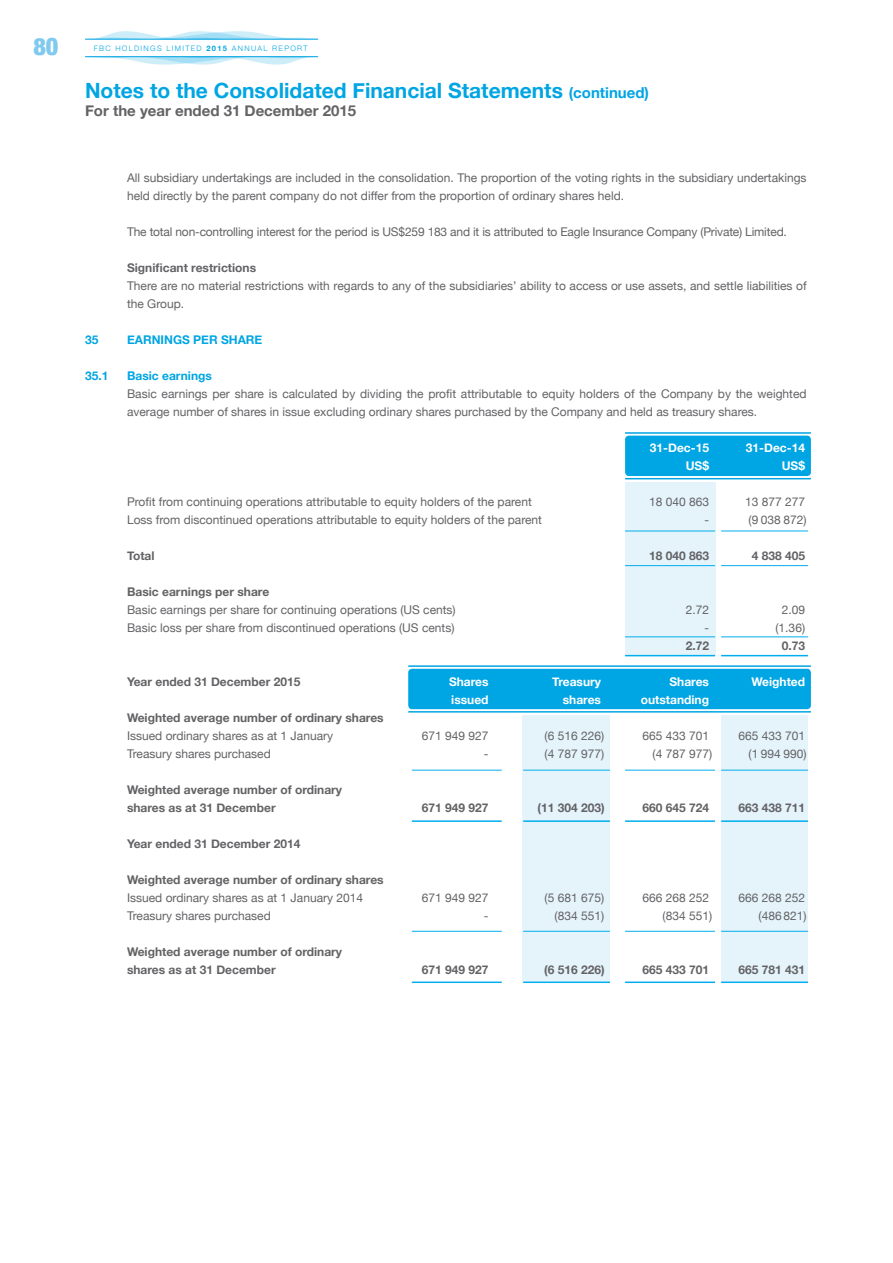
<style>
.page{position:relative;width:893px;height:1263px;background:#fff}
.page>*{position:absolute;margin:0;border:0;box-sizing:border-box;transform-origin:0 0}
.t1{font:900 condensed 24px "Helvetica Neue";color:#80caf0}
.t2{font:700 21px "Helvetica Neue";color:#00a5e3}
.t3{font:700 15px "Helvetica Neue";color:#636366}
.t4{font:12px/18px "Helvetica Neue";color:#636366}
.t5{font:700 12px "Helvetica Neue";color:#636366}
.t6{font:700 12px "Helvetica Neue";color:#fff}
.t7{font:700 12px "Helvetica Neue";color:#00a5e3}
.t8{font:300 7.5px "Helvetica Neue";letter-spacing:.175em;color:#00a5e3}
.s1{font-weight:700}
.s2{font-size:15px}
</style>
<div class="page">
<svg style="left:85px;top:56px;width:233px;height:9px"></svg>
<svg style="left:85px;top:31px;width:233px;height:9px"></svg>
<div style="left:625px;top:483px;width:90px;height:173px;background:#e5f3fb"></div>
<div style="left:721px;top:716px;width:87px;height:267px;background:#e5f3fb"></div>
<div style="left:523px;top:716px;width:87px;height:267px;background:#e5f3fb"></div>
<div style="left:625px;top:436px;width:186px;height:40px;background:#00a5e3;border-radius:4px"></div>
<hr style="left:625px;top:478px;width:186px;height:1px;background:#00a5e3">
<hr style="left:625px;top:432px;width:186px;height:2px;background:#00a5e3">
<div style="left:408px;top:669px;width:403px;height:40px;background:#00a5e3;border-radius:4px"></div>
<hr style="left:408px;top:711px;width:403px;height:2px;background:#00a5e3">
<hr style="left:408px;top:665px;width:403px;height:2px;background:#00a5e3">
<hr style="left:721px;top:531px;width:87px;height:1px;background:#00aeef">
<hr style="left:625px;top:531px;width:90px;height:1px;background:#00aeef">
<hr style="left:721px;top:770px;width:87px;height:1px;background:#00aeef">
<hr style="left:625px;top:770px;width:90px;height:1px;background:#00aeef">
<hr style="left:523px;top:770px;width:87px;height:1px;background:#00aeef">
<hr style="left:412px;top:770px;width:90px;height:1px;background:#00aeef">
<hr style="left:721px;top:931px;width:87px;height:1px;background:#00aeef">
<hr style="left:625px;top:931px;width:90px;height:1px;background:#00aeef">
<hr style="left:523px;top:931px;width:87px;height:1px;background:#00aeef">
<hr style="left:412px;top:931px;width:90px;height:1px;background:#00aeef">
<hr style="left:721px;top:820px;width:87px;height:2px;background:#00aeef">
<hr style="left:625px;top:820px;width:90px;height:2px;background:#00aeef">
<hr style="left:523px;top:820px;width:87px;height:2px;background:#00aeef">
<hr style="left:412px;top:820px;width:90px;height:2px;background:#00aeef">
<hr style="left:721px;top:981px;width:87px;height:2px;background:#00aeef">
<hr style="left:625px;top:981px;width:90px;height:2px;background:#00aeef">
<hr style="left:523px;top:981px;width:87px;height:2px;background:#00aeef">
<hr style="left:412px;top:981px;width:90px;height:2px;background:#00aeef">
<hr style="left:721px;top:565px;width:87px;height:1px;background:#00aeef">
<hr style="left:625px;top:565px;width:90px;height:1px;background:#00aeef">
<hr style="left:721px;top:655px;width:87px;height:1px;background:#00aeef">
<hr style="left:625px;top:655px;width:90px;height:1px;background:#00aeef">
<hr style="left:721px;top:636px;width:87px;height:1px;background:#00aeef">
<hr style="left:625px;top:636px;width:90px;height:1px;background:#00aeef">
<h1 class="t1" style="left:33px;top:27px;width:26px">80</h1>
<p class="t8" style="left:94px;top:43px;width:216px">FBC HOLDINGS LIMITED <span class="s1">2015</span> ANNUAL REPORT</p>
<p class="t2" style="left:85px;top:74px;width:565px">Notes to the Consolidated Financial Statements <span class="s2">(continued)</span></p>
<p class="t3" style="left:85px;top:99px;width:273px">For the year ended 31 December 2015</p>
<p class="t4" style="left:127px;top:169px;width:681px">All subsidiary undertakings are included in the consolidation. The proportion of the voting rights in the subsidiary undertakings held directly by the parent company do not differ from the proportion of ordinary shares held.</p>
<p class="t4" style="left:127px;top:223px;width:661px">The total non-controlling interest for the period is US$259 183 and it is attributed to Eagle Insurance Company (Private) Limited.</p>
<p class="t5" style="left:127px;top:258px;width:131px">Significant restrictions</p>
<p class="t4" style="left:127px;top:277px;width:681px">There are no material restrictions with regards to any of the subsidiaries’ ability to access or use assets, and settle liabilities of the Group.</p>
<p class="t7" style="left:85px;top:330px;width:15px">35</p>
<p class="t7" style="left:127px;top:330px;width:137px">EARNINGS PER SHARE</p>
<p class="t7" style="left:85px;top:366px;width:25px">35.1</p>
<p class="t7" style="left:127px;top:366px;width:86px">Basic earnings</p>
<p class="t4" style="left:127px;top:385px;width:681px">Basic earnings per share is calculated by dividing the profit attributable to equity holders of the Company by the weighted average number of shares in issue excluding ordinary shares purchased by the Company and held as treasury shares.</p>
<p class="t6" style="left:650px;top:438px;width:61px">31-Dec-15</p>
<p class="t6" style="left:746px;top:438px;width:61px">31-Dec-14</p>
<p class="t6" style="left:686px;top:456px;width:25px">US$</p>
<p class="t6" style="left:782px;top:456px;width:25px">US$</p>
<p class="t4" style="left:127px;top:493px;width:406px">Profit from continuing operations attributable to equity holders of the parent</p>
<p class="t4" style="left:649px;top:493px;width:62px">18 040 863</p>
<p class="t4" style="left:745px;top:493px;width:62px">13 877 277</p>
<p class="t4" style="left:127px;top:511px;width:416px">Loss from discontinued operations attributable to equity holders of the parent</p>
<p class="t4" style="left:704px;top:511px;width:6px">-</p>
<p class="t4" style="left:749px;top:511px;width:59px">(9 038 872)</p>
<p class="t5" style="left:127px;top:546px;width:29px">Total</p>
<p class="t5" style="left:649px;top:546px;width:62px">18 040 863</p>
<p class="t5" style="left:752px;top:546px;width:55px">4 838 405</p>
<p class="t5" style="left:127px;top:582px;width:144px">Basic earnings per share</p>
<p class="t4" style="left:127px;top:601px;width:330px">Basic earnings per share for continuing operations (US cents)</p>
<p class="t4" style="left:686px;top:601px;width:25px">2.72</p>
<p class="t4" style="left:782px;top:601px;width:25px">2.09</p>
<p class="t4" style="left:127px;top:619px;width:329px">Basic loss per share from discontinued operations (US cents)</p>
<p class="t4" style="left:704px;top:619px;width:6px">-</p>
<p class="t4" style="left:775px;top:619px;width:31px">(1.36)</p>
<p class="t5" style="left:686px;top:636px;width:25px">2.72</p>
<p class="t5" style="left:782px;top:636px;width:25px">0.73</p>
<p class="t5" style="left:127px;top:672px;width:175px">Year ended 31 December 2015</p>
<p class="t6" style="left:449px;top:672px;width:41px">Shares</p>
<p class="t6" style="left:552px;top:672px;width:50px">Treasury</p>
<p class="t6" style="left:669px;top:672px;width:41px">Shares</p>
<p class="t6" style="left:752px;top:672px;width:55px">Weighted</p>
<p class="t6" style="left:451px;top:690px;width:39px">issued</p>
<p class="t6" style="left:563px;top:690px;width:40px">shares</p>
<p class="t6" style="left:641px;top:690px;width:70px">outstanding</p>
<p class="t5" style="left:127px;top:708px;width:258px">Weighted average number of ordinary shares</p>
<p class="t4" style="left:127px;top:727px;width:208px">Issued ordinary shares as at 1 January</p>
<p class="t4" style="left:422px;top:727px;width:68px">671 949 927</p>
<p class="t4" style="left:545px;top:727px;width:61px">(6 516 226)</p>
<p class="t4" style="left:642px;top:727px;width:68px">665 433 701</p>
<p class="t4" style="left:738px;top:727px;width:68px">665 433 701</p>
<p class="t4" style="left:127px;top:745px;width:145px">Treasury shares purchased</p>
<p class="t4" style="left:484px;top:745px;width:6px">-</p>
<p class="t4" style="left:545px;top:745px;width:61px">(4 787 977)</p>
<p class="t4" style="left:653px;top:745px;width:61px">(4 787 977)</p>
<p class="t4" style="left:749px;top:745px;width:59px">(1 994 990)</p>
<p class="t5" style="left:127px;top:780px;width:217px">Weighted average number of ordinary</p>
<p class="t5" style="left:127px;top:798px;width:150px">shares as at 31 December</p>
<p class="t5" style="left:422px;top:798px;width:68px">671 949 927</p>
<p class="t5" style="left:537px;top:798px;width:69px">(11 304 203)</p>
<p class="t5" style="left:642px;top:798px;width:68px">660 645 724</p>
<p class="t5" style="left:738px;top:798px;width:68px">663 438 711</p>
<p class="t5" style="left:127px;top:834px;width:175px">Year ended 31 December 2014</p>
<p class="t5" style="left:127px;top:870px;width:258px">Weighted average number of ordinary shares</p>
<p class="t4" style="left:127px;top:889px;width:238px">Issued ordinary shares as at 1 January 2014</p>
<p class="t4" style="left:422px;top:889px;width:68px">671 949 927</p>
<p class="t4" style="left:545px;top:889px;width:61px">(5 681 675)</p>
<p class="t4" style="left:642px;top:889px;width:68px">666 268 252</p>
<p class="t4" style="left:738px;top:889px;width:68px">666 268 252</p>
<p class="t4" style="left:127px;top:907px;width:145px">Treasury shares purchased</p>
<p class="t4" style="left:484px;top:907px;width:6px">-</p>
<p class="t4" style="left:555px;top:907px;width:51px">(834 551)</p>
<p class="t4" style="left:663px;top:907px;width:51px">(834 551)</p>
<p class="t4" style="left:759px;top:907px;width:49px">(486 821)</p>
<p class="t5" style="left:127px;top:942px;width:217px">Weighted average number of ordinary</p>
<p class="t5" style="left:127px;top:960px;width:150px">shares as at 31 December</p>
<p class="t5" style="left:422px;top:960px;width:68px">671 949 927</p>
<p class="t5" style="left:544px;top:960px;width:62px">(6 516 226)</p>
<p class="t5" style="left:642px;top:960px;width:68px">665 433 701</p>
<p class="t5" style="left:738px;top:960px;width:68px">665 781 431</p>
</div>
